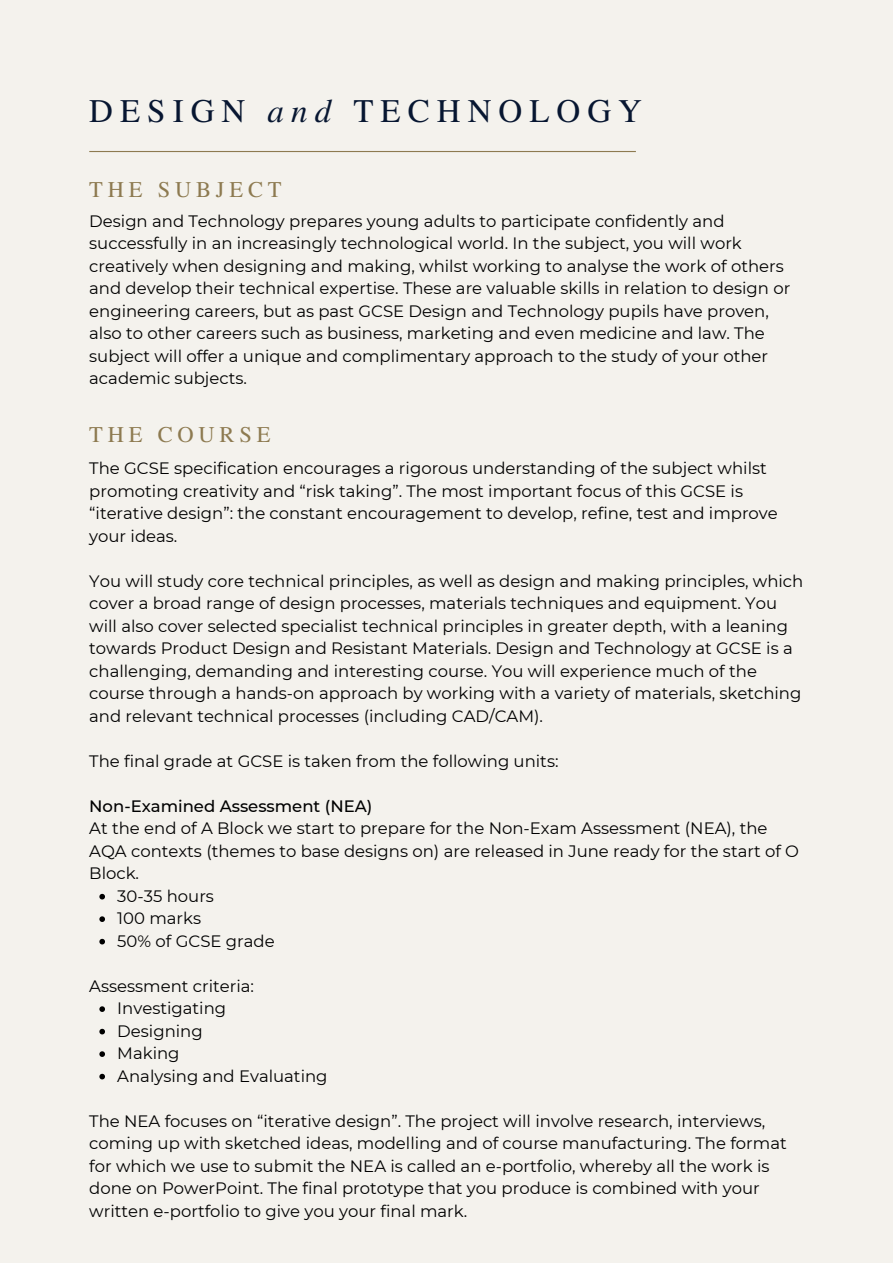
<style>
.page{position:relative;width:893px;height:1264px;background:#fff}
.page>*{position:absolute;margin:0;border:0;box-sizing:border-box;transform-origin:0 0}
.t1{font:33px "Te X Gyre Termes";letter-spacing:.215em;color:#071631}
.t2{font:22.5px "Te X Gyre Termes";letter-spacing:.215em;color:#8d7a50}
.t3{font:16.5px/22.5px "Montserrat";color:#000}
.t4{font:500 16.5px "Montserrat";color:#000}
.s1{font-style:italic}
</style>
<div class="page">
<div style="left:0;top:0;width:892px;height:1262px;background:#f4f2ed"></div>
<svg style="left:99px;top:893px;width:6px;height:6px"></svg>
<svg style="left:99px;top:916px;width:6px;height:6px"></svg>
<svg style="left:99px;top:938px;width:6px;height:6px"></svg>
<svg style="left:99px;top:1006px;width:6px;height:5px"></svg>
<svg style="left:99px;top:1028px;width:6px;height:6px"></svg>
<svg style="left:99px;top:1051px;width:6px;height:5px"></svg>
<svg style="left:99px;top:1073px;width:6px;height:6px"></svg>
<hr style="left:89px;top:151px;width:547px;height:1px;background:#8d7a50">
<h1 class="t1" style="left:89px;top:87px;width:554px">DESIGN <span class="s1">and</span> TECHNOLOGY</h1>
<h2 class="t2" style="left:89px;top:173px;width:194px">THE SUBJECT</h2>
<p class="t3" style="left:89px;top:209px;width:702px">Design and Technology prepares young adults to participate confidently and successfully in an increasingly technological world. In the subject, you will work creatively when designing and making, whilst working to analyse the work of others and develop their technical expertise. These are valuable skills in relation to design or engineering careers, but as past GCSE Design and Technology pupils have proven, also to other careers such as business, marketing and even medicine and law. The subject will offer a unique and complimentary approach to the study of your other academic subjects.</p>
<h2 class="t2" style="left:89px;top:418px;width:183px">THE COURSE</h2>
<p class="t3" style="left:89px;top:456px;width:690px">The GCSE specification encourages a rigorous understanding of the subject whilst promoting creativity and “risk taking”. The most important focus of this GCSE is “iterative design”: the constant encouragement to develop, refine, test and improve your ideas.</p>
<p class="t3" style="left:89px;top:569px;width:715px">You will study core technical principles, as well as design and making principles, which cover a broad range of design processes, materials techniques and equipment. You will also cover selected specialist technical principles in greater depth, with a leaning towards Product Design and Resistant Materials. Design and Technology at GCSE is a challenging, demanding and interesting course. You will experience much of the course through a hands-on approach by working with a variety of materials, sketching and relevant technical processes (including CAD/CAM).</p>
<p class="t3" style="left:89px;top:749px;width:471px">The final grade at GCSE is taken from the following units:</p>
<p class="t4" style="left:89px;top:794px;width:285px">Non-Examined Assessment (NEA)</p>
<p class="t3" style="left:89px;top:816px;width:711px">At the end of A Block we start to prepare for the Non-Exam Assessment (NEA), the<br>AQA contexts (themes to base designs on) are released in June ready for the start of O<br>Block.</p>
<p class="t3" style="left:117px;top:884px;width:159px">30-35 hours<br>100 marks<br>50% of GCSE grade</p>
<p class="t3" style="left:89px;top:974px;width:166px">Assessment criteria:</p>
<p class="t3" style="left:117px;top:996px;width:212px">Investigating<br>Designing<br>Making<br>Analysing and Evaluating</p>
<p class="t3" style="left:89px;top:1108px;width:699px">The NEA focuses on “iterative design”. The project will involve research, interviews, coming up with sketched ideas, modelling and of course manufacturing. The format for which we use to submit the NEA is called an e-portfolio, whereby all the work is done on PowerPoint. The final prototype that you produce is combined with your written e-portfolio to give you your final mark.</p>
</div>
